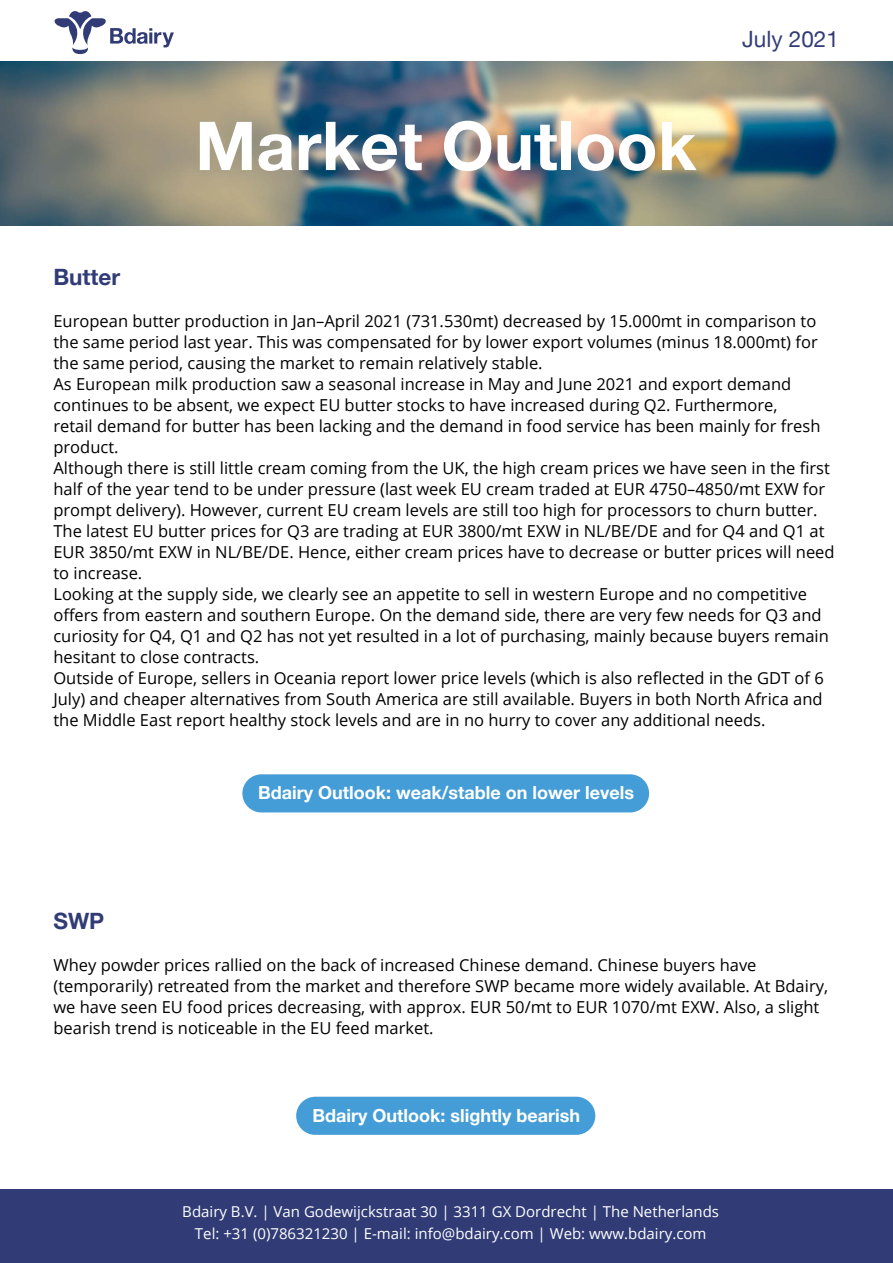
<style>
.page{position:relative;width:893px;height:1263px;background:#fff}
.page>*{position:absolute;margin:0;border:0;box-sizing:border-box;transform-origin:0 0}
.t1{font:700 67.5px "Helvetica Neue";color:#fff}
.t2{font:700 22.5px "Helvetica Neue";color:#313c76}
.t3{font:22.5px "Helvetica Neue";color:#313c76}
.t4{font:700 18px "Helvetica Neue";color:#fff}
.t5{font:16.5px/21px "Open Sans";color:#000}
.t6{font:15px/21.6px "Open Sans";color:#fff;text-align:center}
</style>
<div class="page">
<img style="left:0;top:62px;width:893px;height:163px">
<svg style="left:54px;top:11px;width:120px;height:43px"></svg>
<div style="left:0;top:1190px;width:893px;height:73px;background:#313c76"></div>
<div style="left:242px;top:774px;width:407px;height:38px;background:#449dd7;border-radius:19px"></div>
<div style="left:296px;top:1097px;width:299px;height:38px;background:#449dd7;border-radius:19px"></div>
<h1 class="t1" style="left:195px;top:93px;width:503px">Market Outlook</h1>
<h2 class="t3" style="left:742px;top:22px;width:98px">July 2021</h2>
<h2 class="t2" style="left:53px;top:259px;width:68px">Butter</h2>
<p class="t5" style="left:53px;top:310px;width:783px">European butter production in Jan–April 2021 (731.530mt) decreased by 15.000mt in comparison to the same period last year. This was compensated for by lower export volumes (minus 18.000mt) for the same period, causing the market to remain relatively stable.<br>As European milk production saw a seasonal increase in May and June 2021 and export demand continues to be absent, we expect EU butter stocks to have increased during Q2. Furthermore,<br>retail demand for butter has been lacking and the demand in food service has been mainly for fresh product.<br>Although there is still little cream coming from the UK, the high cream prices we have seen in the first half of the year tend to be under pressure (last week EU cream traded at EUR 4750–4850/mt EXW for prompt delivery). However, current EU cream levels are still too high for processors to churn butter.<br>The latest EU butter prices for Q3 are trading at EUR 3800/mt EXW in NL/BE/DE and for Q4 and Q1 at EUR 3850/mt EXW in NL/BE/DE. Hence, either cream prices have to decrease or butter prices will need to increase.<br>Looking at the supply side, we clearly see an appetite to sell in western Europe and no competitive offers from eastern and southern Europe. On the demand side, there are very few needs for Q3 and curiosity for Q4, Q1 and Q2 has not yet resulted in a lot of purchasing, mainly because buyers remain hesitant to close contracts.<br>Outside of Europe, sellers in Oceania report lower price levels (which is also reflected in the GDT of 6<br>July) and cheaper alternatives from South America are still available. Buyers in both North Africa and the Middle East report healthy stock levels and are in no hurry to cover any additional needs.</p>
<p class="t4" style="left:258px;top:779px;width:377px">Bdairy Outlook: weak/stable on lower levels</p>
<h2 class="t2" style="left:53px;top:903px;width:52px">SWP</h2>
<p class="t5" style="left:53px;top:954px;width:776px">Whey powder prices rallied on the back of increased Chinese demand. Chinese buyers have (temporarily) retreated from the market and therefore SWP became more widely available. At Bdairy, we have seen EU food prices decreasing, with approx. EUR 50/mt to EUR 1070/mt EXW. Also, a slight bearish trend is noticeable in the EU feed market.</p>
<p class="t4" style="left:312px;top:1101px;width:269px">Bdairy Outlook: slightly bearish</p>
<p class="t6" style="left:182px;top:1200px;width:538px">Bdairy B.V. | Van Godewijckstraat 30 | 3311 GX Dordrecht | The Netherlands<br>Tel: +31 (0)786321230 | E-mail: info@bdairy.com | Web: www.bdairy.com</p>
</div>
